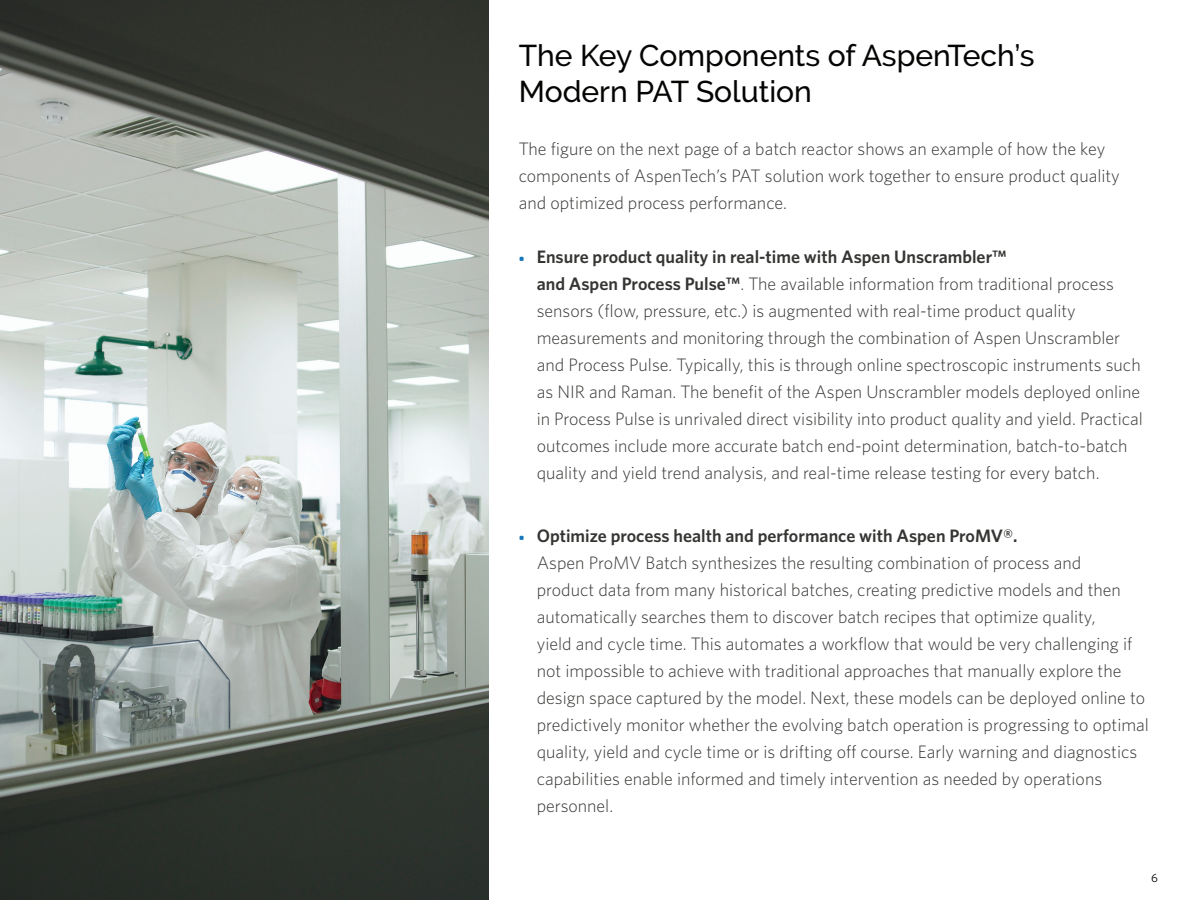
<style>
.page{position:relative;width:1200px;height:900px;background:#fff}
.page>*{position:absolute;margin:0;border:0;box-sizing:border-box;transform-origin:0 0}
.t1{font:500 30px/36px "Raleway";color:#040503}
.t2{font:300 18px/27px "Whitney";color:#353533}
.t3{font:12px "Whitney";color:#040503}
.s1{font-weight:700;font-size:12px;color:#1777bd}
.s2{font-weight:600}
</style>
<div class="page">
<img style="left:0;top:0;width:489px;height:900px">
<h1 class="t1" style="left:519px;top:37px;width:518px">The Key Components of AspenTech’s<br>Modern PAT Solution</h1>
<p class="t2" style="left:519px;top:134px;width:603px">The figure on the next page of a batch reactor shows an example of how the key components of AspenTech’s PAT solution work together to ensure product quality and optimized process performance.</p>
<p class="t2" style="left:537px;top:242px;width:608px;text-indent:-18px"><span class="s1">•</span> <span class="s2">Ensure product quality in real-time with Aspen Unscrambler™<br>and Aspen Process Pulse™</span>. The available information from traditional process sensors (flow, pressure, etc.) is augmented with real-time product quality measurements and monitoring through the combination of Aspen Unscrambler and Process Pulse. Typically, this is through online spectroscopic instruments such as NIR and Raman. The benefit of the Aspen Unscrambler models deployed online in Process Pulse is unrivaled direct visibility into product quality and yield. Practical outcomes include more accurate batch end-point determination, batch-to-batch quality and yield trend analysis, and real-time release testing for every batch.</p>
<p class="t2" style="left:537px;top:521px;width:614px;text-indent:-18px"><span class="s1">•</span> <span class="s2">Optimize process health and performance with Aspen ProMV®.<br></span>Aspen ProMV Batch synthesizes the resulting combination of process and<br>product data from many historical batches, creating predictive models and then automatically searches them to discover batch recipes that optimize quality,<br>yield and cycle time. This automates a workflow that would be very challenging if not impossible to achieve with traditional approaches that manually explore the design space captured by the model. Next, these models can be deployed online to predictively monitor whether the evolving batch operation is progressing to optimal quality, yield and cycle time or is drifting off course. Early warning and diagnostics capabilities enable informed and timely intervention as needed by operations personnel.</p>
<p class="t3" style="left:1151px;top:871px;width:8px">6</p>
</div>
